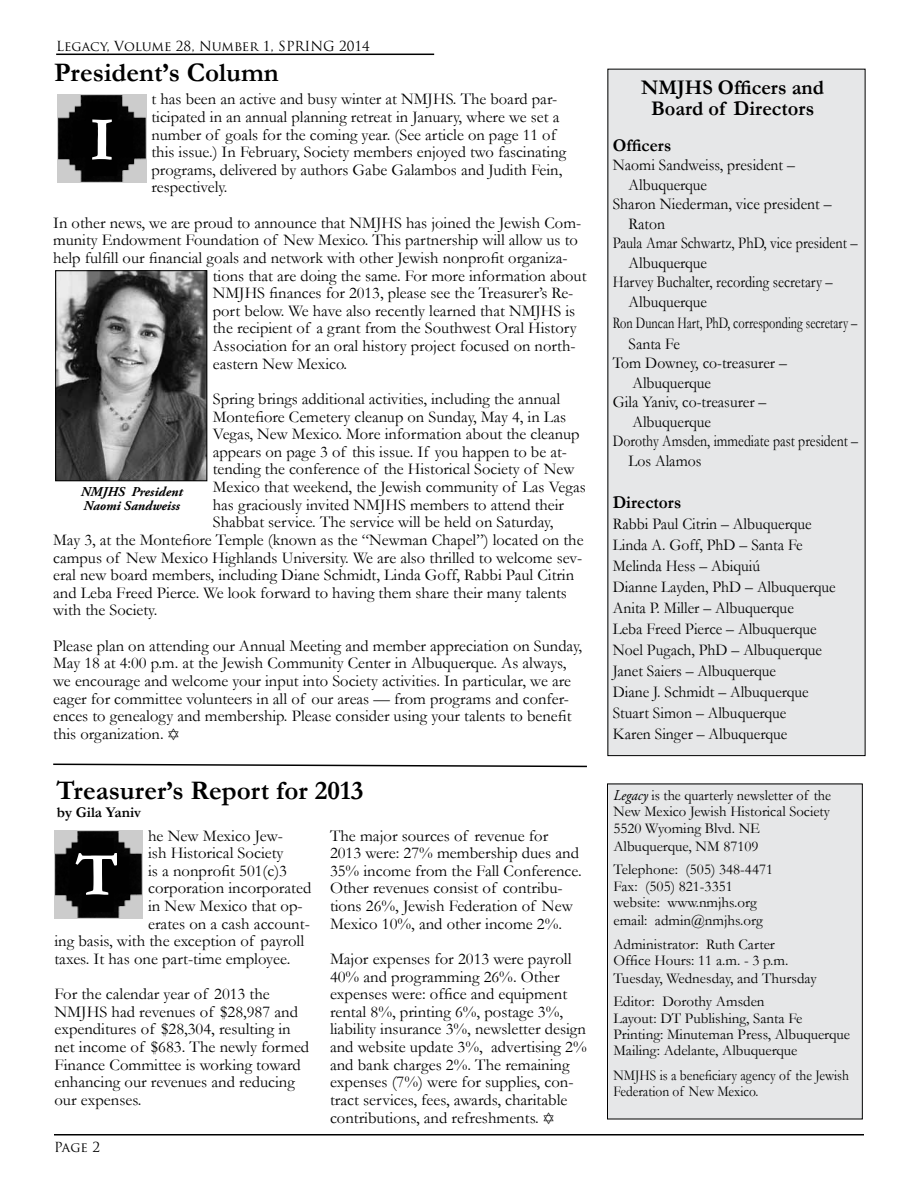
<style>
.page{position:relative;width:918px;height:1188px;background:#fff}
.page>*{position:absolute;margin:0;border:0;box-sizing:border-box;transform-origin:0 0}
.t1{font:700 63px "Garamond";color:#fff}
.t2{font:700 27px "Garamond";color:#000}
.t3{font:700 21px/21px "Garamond";color:#000;text-align:center}
.t4{font:700 18px "Garamond";color:#000;scale:.96 1}
.t5{font:16.5px/17.5px "Garamond";color:#000}
.t6{font:16.5px/21px "Garamond";color:#000;scale:.95 1}
.t7{font:16.5px "Garamond";color:#000;scale:.87 1}
.t8{font:16.5px/21px "Garamond";color:#000;scale:.75 1}
.t9{font:16.5px "Garamond";color:#000;scale:.84 1}
.t10{font:15px/16.2px "Garamond";color:#000}
.t11{font:15px/16.5px "Garamond";color:#000;text-align:justify;scale:.95 1}
.t12{font:15px/16.2px "Garamond";color:#000;scale:.9 1}
.t13{font:700 15px "Garamond";color:#000}
.t14{font:13.5px "Trajan Pro";color:#000}
.t15{font:italic 700 13.5px/13.5px "Adobe Garamond Pro";color:#000}
.s1{font-family:"Adobe Garamond Pro";font-style:italic}
</style>
<div class="page">
<hr style="left:56px;top:54px;width:378px;height:1px;background:#000">
<img style="left:57px;top:95px;width:89px;height:88px">
<hr style="left:54px;top:1134px;width:810px;height:2px;background:#000">
<img style="left:57px;top:272px;width:148px;height:207px">
<div style="left:55px;top:270px;width:152px;height:211px;border:1px solid #000"></div>
<div style="left:608px;top:784px;width:254px;height:335px;background:#e6e7e8"></div>
<div style="left:607px;top:784px;width:256px;height:335px;border:1px solid #000"></div>
<div style="left:608px;top:69px;width:257px;height:687px;background:#e6e7e8"></div>
<img style="left:54px;top:831px;width:89px;height:88px">
<svg style="left:53px;top:763px;width:534px;height:5px"></svg>
<p class="t14" style="left:56px;top:37px;width:315px">Legacy, Volume 28, Number 1, SPRING 2014</p>
<h2 class="t2" style="left:54px;top:56px;width:226px">President’s Column</h2>
<p class="t5" style="left:151px;top:90px;width:416px">t has been an active and busy winter at NMJHS. The board par&shy;ticipated in an annual planning retreat in January, where we set a number of goals for the coming year. (See article on page 11 of this issue.) In February, Society members enjoyed two fascinating programs, delivered by authors Gabe Galambos and Judith Fein, respectively.</p>
<p class="t5" style="left:53px;top:214px;width:530px">In other news, we are proud to announce that NMJHS has joined the Jewish Com-</p>
<p class="t5" style="left:53px;top:231px;width:526px">munity Endowment Foundation of New Mexico. This partnership will allow us to</p>
<p class="t5" style="left:53px;top:249px;width:516px">help fulfill our financial goals and network with other Jewish nonprofit organiza-</p>
<p class="t5" style="left:213px;top:266px;width:375px">tions that are doing the same. For more information about</p>
<p class="t5" style="left:213px;top:284px;width:362px">NMJHS finances for 2013, please see the Treasurer’s Re-</p>
<p class="t5" style="left:213px;top:302px;width:364px">port below. We have also recently learned that NMJHS is</p>
<p class="t5" style="left:213px;top:319px;width:365px">the recipient of a grant from the Southwest Oral History</p>
<p class="t5" style="left:213px;top:337px;width:364px">Association for an oral history project focused on north-</p>
<p class="t5" style="left:213px;top:355px;width:136px">eastern New Mexico.</p>
<p class="t5" style="left:213px;top:390px;width:349px">Spring brings additional activities, including the annual</p>
<p class="t5" style="left:213px;top:407px;width:355px">Montefiore Cemetery cleanup on Sunday, May 4, in Las</p>
<p class="t5" style="left:213px;top:425px;width:368px">Vegas, New Mexico. More information about the cleanup</p>
<p class="t5" style="left:213px;top:443px;width:356px">appears on page 3 of this issue. If you happen to be at-</p>
<p class="t5" style="left:213px;top:460px;width:363px">tending the conference of the Historical Society of New</p>
<p class="t5" style="left:213px;top:478px;width:375px">Mexico that weekend, the Jewish community of Las Vegas</p>
<p class="t5" style="left:213px;top:496px;width:353px">has graciously invited NMJHS members to attend their</p>
<p class="t5" style="left:213px;top:513px;width:342px">Shabbat service. The service will be held on Saturday,</p>
<p class="t5" style="left:53px;top:531px;width:532px">May 3, at the Montefiore Temple (known as the “Newman Chapel”) located on the</p>
<p class="t5" style="left:53px;top:548px;width:531px">campus of New Mexico Highlands University. We are also thrilled to welcome sev-</p>
<p class="t5" style="left:53px;top:566px;width:522px">eral new board members, including Diane Schmidt, Linda Goff, Rabbi Paul Citrin</p>
<p class="t5" style="left:53px;top:584px;width:515px">and Leba Freed Pierce. We look forward to having them share their many talents</p>
<p class="t5" style="left:53px;top:601px;width:106px">with the Society.</p>
<p class="t5" style="left:53px;top:637px;width:531px">Please plan on attending our Annual Meeting and member appreciation on Sunday, May 18 at 4:00 p.m. at the Jewish Community Center in Albuquerque. As always, we encourage and welcome your input into Society activities. In particular, we are eager for committee volunteers in all of our areas — from programs and confer&shy;ences to genealogy and membership. Please consider using your talents to benefit this organization.</p>
<h1 class="t1" style="left:90px;top:102px;width:26px">I</h1>
<p class="t15" style="left:81px;top:486px;width:103px">NMJHS President<br>Naomi Sandweiss</p>
<h2 class="t2" style="left:57px;top:774px;width:308px">Treasurer’s Report for 2013</h2>
<p class="t13" style="left:57px;top:803px;width:86px">by Gila Yaniv</p>
<p class="t5" style="left:148px;top:826px;width:136px">he New Mexico Jew-</p>
<p class="t5" style="left:148px;top:844px;width:137px">ish Historical Society</p>
<p class="t5" style="left:148px;top:862px;width:140px">is a nonprofit 501(c)3</p>
<p class="t5" style="left:148px;top:879px;width:165px">corporation incorporated</p>
<p class="t5" style="left:148px;top:897px;width:156px">in New Mexico that op-</p>
<p class="t5" style="left:148px;top:915px;width:163px">erates on a cash account-</p>
<p class="t5" style="left:54px;top:932px;width:251px">ing basis, with the exception of payroll</p>
<p class="t5" style="left:54px;top:950px;width:237px">taxes. It has one part-time employee.</p>
<p class="t5" style="left:54px;top:985px;width:256px">For the calendar year of 2013 the<br>NMJHS had revenues of $28,987 and expenditures of $28,304, resulting in net income of $683. The newly formed<br>Finance Committee is working toward enhancing our revenues and reducing our expenses.</p>
<h1 class="t1" style="left:76px;top:837px;width:45px">T</h1>
<p class="t14" style="left:54px;top:1138px;width:48px">Page 2</p>
<p class="t5" style="left:330px;top:826px;width:253px">The major sources of revenue for 2013 were: 27% membership dues and 35% income from the Fall Conference.<br>Other revenues consist of contribu&shy;tions 26%, Jewish Federation of New Mexico 10%, and other income 2%.</p>
<p class="t5" style="left:330px;top:950px;width:258px">Major expenses for 2013 were payroll 40% and programming 26%. Other expenses were: office and equipment rental 8%, printing 6%, postage 3%, liability insurance 3%, newsletter design and website update 3%, advertising 2% and bank charges 2%. The remaining expenses (7%) were for supplies, con&shy;tract services, fees, awards, charitable contributions, and refreshments.</p>
<p class="t3" style="left:641px;top:76px;width:184px">NMJHS Officers and<br>Board of Directors</p>
<p class="t4" style="left:613px;top:134px;width:62px">Officers</p>
<p class="t6" style="left:613px;top:155px;width:193px">Naomi Sandweiss, president –</p>
<p class="t6" style="left:628px;top:174px;width:84px">Albuquerque</p>
<p class="t6" style="left:613px;top:194px;width:232px">Sharon Niederman, vice president –</p>
<p class="t6" style="left:628px;top:213px;width:40px">Raton</p>
<p class="t7" style="left:613px;top:233px;width:283px">Paula Amar Schwartz, PhD, vice president –</p>
<p class="t6" style="left:628px;top:252px;width:84px">Albuquerque</p>
<p class="t7" style="left:613px;top:272px;width:254px">Harvey Buchalter, recording secretary –</p>
<p class="t6" style="left:628px;top:291px;width:84px">Albuquerque</p>
<p class="t8" style="left:628px;top:312px;width:307px;text-indent:-16px">Ron Duncan Hart, PhD, corresponding secretary –<br>Santa Fe</p>
<p class="t6" style="left:613px;top:353px;width:185px">Tom Downey, co-treasurer –</p>
<p class="t6" style="left:632px;top:372px;width:84px">Albuquerque</p>
<p class="t6" style="left:613px;top:392px;width:163px">Gila Yaniv, co-treasurer –</p>
<p class="t6" style="left:632px;top:411px;width:84px">Albuquerque</p>
<p class="t9" style="left:613px;top:431px;width:294px">Dorothy Amsden, immediate past president –</p>
<p class="t6" style="left:628px;top:450px;width:78px">Los Alamos</p>
<p class="t4" style="left:613px;top:491px;width:73px">Directors</p>
<p class="t6" style="left:613px;top:513px;width:236px">Rabbi Paul Citrin – Albuquerque<br>Linda A. Goff, PhD – Santa Fe<br>Melinda Hess – Abiquiú<br>Dianne Layden, PhD – Albuquerque<br>Anita P. Miller – Albuquerque<br>Leba Freed Pierce – Albuquerque<br>Noel Pugach, PhD – Albuquerque<br>Janet Saiers – Albuquerque<br>Diane J. Schmidt – Albuquerque<br>Stuart Simon – Albuquerque<br>Karen Singer – Albuquerque</p>
<p class="t11" style="left:613px;top:787px;width:231px"><span class="s1">Legacy</span> is the quarterly newsletter of the New Mexico Jewish Historical Society 5520 Wyoming Blvd. NE</p>
<p class="t10" style="left:613px;top:834px;width:161px;line-height:23.7px">Albuquerque, NM 87109<br>Telephone: (505) 348-4471</p>
<p class="t10" style="left:613px;top:878px;width:145px">Fax: (505) 821-3351 website: www.nmjhs.org</p>
<p class="t10" style="left:613px;top:908px;width:163px;line-height:23.7px">email: admin@nmjhs.org<br>Administrator: Ruth Carter</p>
<p class="t10" style="left:613px;top:951px;width:205px;line-height:18px">Office Hours: 11 a.m. - 3 p.m.<br>Tuesday, Wednesday, and Thursday</p>
<p class="t10" style="left:613px;top:994px;width:238px">Editor: Dorothy Amsden<br>Layout: DT Publishing, Santa Fe<br>Printing: Minuteman Press, Albuquerque<br>Mailing: Adelante, Albuquerque</p>
<p class="t12" style="left:613px;top:1067px;width:263px">NMJHS is a beneficiary agency of the Jewish<br>Federation of New Mexico.</p>
</div>
